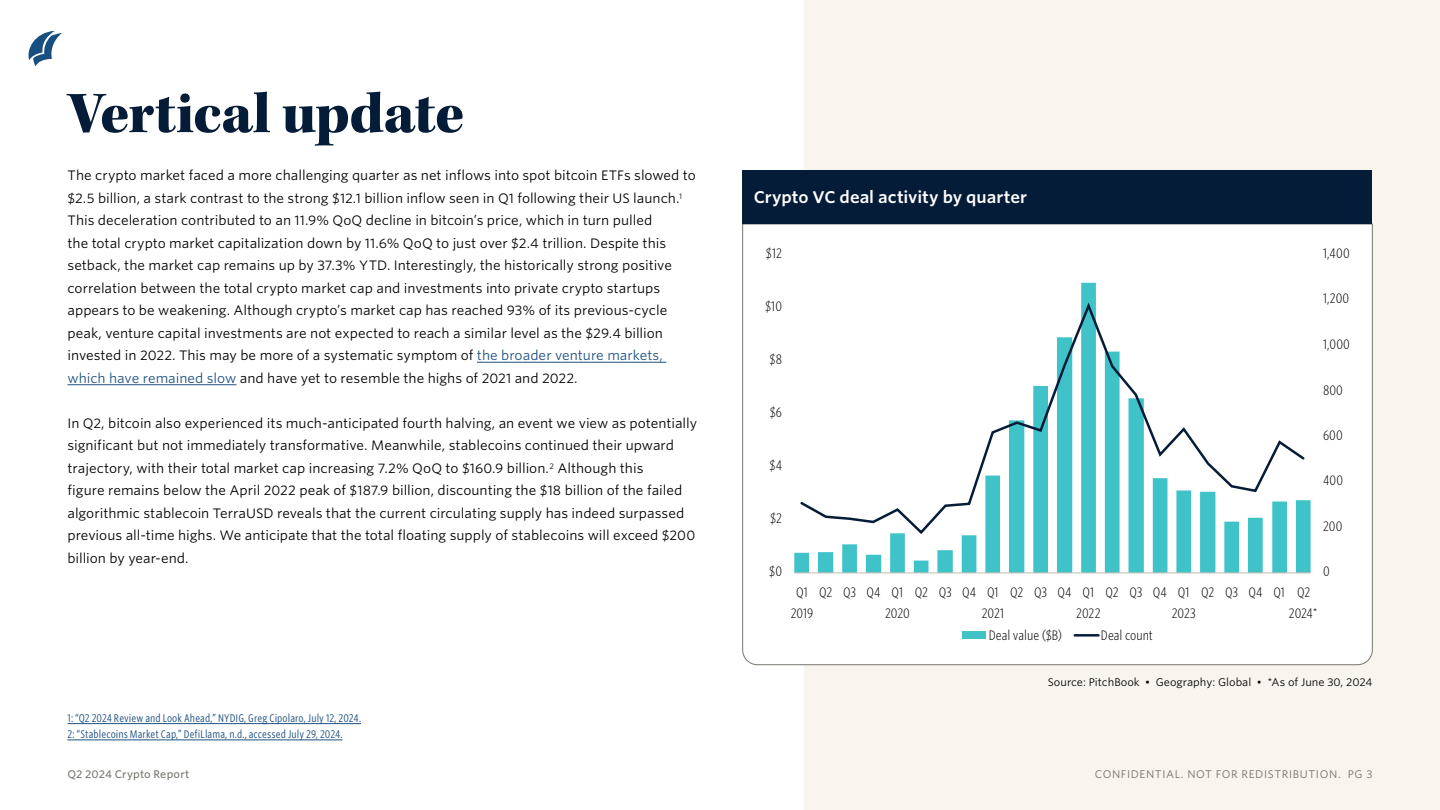
<style>
.page{position:relative;width:1440px;height:810px;background:#fff}
.page>*{position:absolute;margin:0;border:0;box-sizing:border-box;transform-origin:0 0}
.ETR_H1{font:60px "Kepler Std Black Subh";letter-spacing:-.005em;color:#051c38}
.ETR_Chart_title{font:600 16.25px "Whitney S Sm";letter-spacing:-.005em;color:#fff}
.ETR_Body_copy{font:13.12px/22.5px "Whitney S Sm";color:#000}
.t1{font:300 13.12px/21.5px "Whitney Cond S Sm";color:#000}
.ETR_Footnote{font:10.62px "Whitney Cond S Sm";letter-spacing:.01em;color:#1d5080}
.ETR_Source_tag{font:10.62px "Whitney S Sm";color:#000}
.t2{font:10.62px "Whitney S Sm";letter-spacing:.055em;color:#78766f}
.t3{font:500 10.62px "Whitney S Sm";letter-spacing:.01em;color:#78766f}
.s1{color:#1d5080}
</style>
<div class="page">
<svg style="left:28px;top:31px;width:34px;height:35px"></svg>
<hr style="left:477px;top:362px;width:189px;height:1px;background:#1d5080">
<hr style="left:68px;top:385px;width:168px;height:1px;background:#1d5080">
<hr style="left:68px;top:723px;width:293px;height:1px;background:#1d5080">
<hr style="left:68px;top:740px;width:275px;height:1px;background:#1d5080">
<div style="left:804px;top:0;width:636px;height:810px;background:#f8f5ef"></div>
<div style="left:742px;top:224px;width:631px;height:441px;background:#fff"></div>
<div style="left:742px;top:170px;width:630px;height:54px;background:#051c38"></div>
<div style="left:962px;top:632px;width:24px;height:7px;background:#40c2c9"></div>
<hr style="left:1075px;top:634px;width:24px;height:3px;background:#051c38">
<svg style="left:794px;top:283px;width:517px;height:290px;fill:#fff"></svg>
<svg style="left:798px;top:299px;width:509px;height:237px"></svg>
<hr style="left:794px;top:573px;width:517px;height:1px;background:#c0bcb2">
<p class="ETR_H1" style="left:68px;top:79px;width:398px">Vertical update</p>
<p class="ETR_Body_copy" style="left:68px;top:164px;width:630px">The crypto market faced a more challenging quarter as net inflows into spot bitcoin ETFs slowed to $2.5 billion, a stark contrast to the strong $12.1 billion inflow seen in Q1 following their US launch.<sup>1<br></sup>This deceleration contributed to an 11.9% QoQ decline in bitcoin’s price, which in turn pulled<br>the total crypto market capitalization down by 11.6% QoQ to just over $2.4 trillion. Despite this setback, the market cap remains up by 37.3% YTD. Interestingly, the historically strong positive correlation between the total crypto market cap and investments into private crypto startups appears to be weakening. Although crypto’s market cap has reached 93% of its previous-cycle peak, venture capital investments are not expected to reach a similar level as the $29.4 billion invested in 2022. This may be more of a systematic symptom of <span class="s1">the broader venture markets, which have remained slow</span> and have yet to resemble the highs of 2021 and 2022.</p>
<p class="ETR_Body_copy" style="left:68px;top:412px;width:631px">In Q2, bitcoin also experienced its much-anticipated fourth halving, an event we view as potentially significant but not immediately transformative. Meanwhile, stablecoins continued their upward trajectory, with their total market cap increasing 7.2% QoQ to $160.9 billion.<sup>2</sup> Although this<br>figure remains below the April 2022 peak of $187.9 billion, discounting the $18 billion of the failed algorithmic stablecoin TerraUSD reveals that the current circulating supply has indeed surpassed previous all-time highs. We anticipate that the total floating supply of stablecoins will exceed $200 billion by year-end.</p>
<p class="ETR_Footnote" style="left:68px;top:711px;width:295px">1: “Q2 2024 Review and Look Ahead,” NYDIG, Greg Cipolaro, July 12, 2024.</p>
<p class="ETR_Footnote" style="left:68px;top:727px;width:277px">2: “Stablecoins Market Cap,” DefiLlama, n.d., accessed July 29, 2024.</p>
<p class="ETR_Chart_title" style="left:754px;top:186px;width:275px">Crypto VC deal activity by quarter</p>
<p class="t1" style="left:766px;top:242px;width:18px">$12</p>
<p class="t1" style="left:765px;top:295px;width:19px">$10</p>
<p class="t1" style="left:770px;top:348px;width:14px">$8</p>
<p class="t1" style="left:770px;top:401px;width:14px">$6</p>
<p class="t1" style="left:769px;top:454px;width:14px">$4</p>
<p class="t1" style="left:770px;top:507px;width:14px">$2</p>
<p class="t1" style="left:769px;top:560px;width:14px">$0</p>
<p class="t1" style="left:1323px;top:242px;width:28px">1,400</p>
<p class="t1" style="left:1323px;top:287px;width:28px">1,200</p>
<p class="t1" style="left:1323px;top:333px;width:28px">1,000</p>
<p class="t1" style="left:1323px;top:379px;width:21px">800</p>
<p class="t1" style="left:1323px;top:424px;width:21px">600</p>
<p class="t1" style="left:1323px;top:470px;width:22px">400</p>
<p class="t1" style="left:1323px;top:515px;width:21px">200</p>
<p class="t1" style="left:1323px;top:560px;width:8px">0</p>
<p class="t1" style="left:791px;top:581px;width:521px;text-indent:5px">Q1 Q2 Q3 Q4 Q1 Q2 Q3 Q4 Q1 Q2 Q3 Q4 Q1 Q2 Q3 Q4 Q1 Q2 Q3 Q4 Q1 Q2<br>2019</p>
<p class="t1" style="left:885px;top:602px;width:26px">2020</p>
<p class="t1" style="left:982px;top:602px;width:24px">2021</p>
<p class="t1" style="left:1076px;top:602px;width:26px">2022</p>
<p class="t1" style="left:1172px;top:602px;width:26px">2023</p>
<p class="t1" style="left:1289px;top:602px;width:30px">2024*</p>
<p class="t1" style="left:989px;top:624px;width:75px">Deal value ($B)</p>
<p class="t1" style="left:1101px;top:624px;width:54px">Deal count</p>
<p class="ETR_Source_tag" style="left:1048px;top:675px;width:326px">Source: PitchBook • Geography: Global • *As of June 30, 2024</p>
<p class="t3" style="left:68px;top:767px;width:124px">Q2 2024 Crypto Report</p>
<p class="t2" style="left:1095px;top:767px;width:279px">CONFIDENTIAL. NOT FOR REDISTRIBUTION. PG 3</p>
</div>
